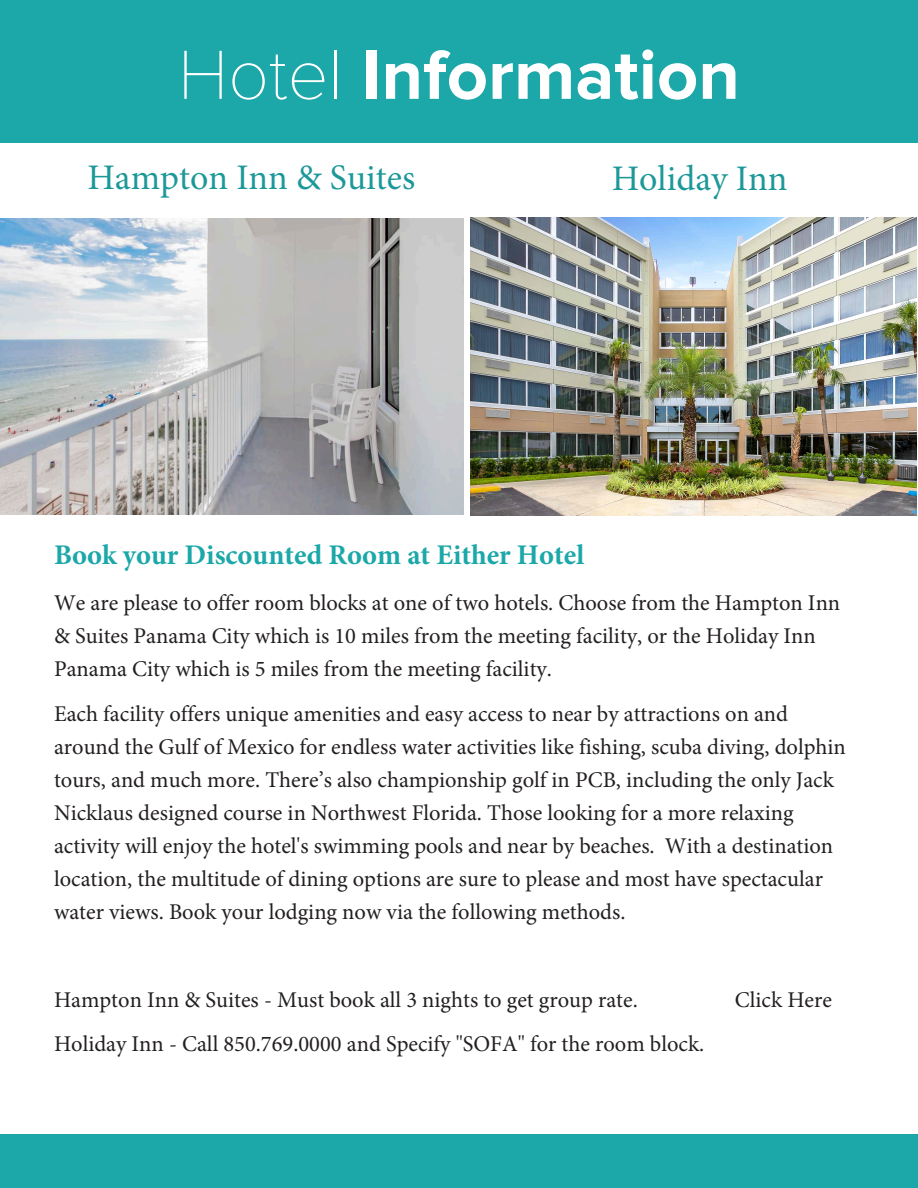
<style>
.page{position:relative;width:918px;height:1188px;background:#fff}
.page>*{position:absolute;margin:0;border:0;box-sizing:border-box;transform-origin:0 0}
.t1{font:700 72px "Proxima Nova";color:#fff}
.t2{font:36px "Minion Pro";color:#1d9899}
.t3{font:700 28.5px "Minion Pro";color:#1ca7a9}
.t4{font:22.5px/33px "Minion Pro";color:#231f20}
.s1{font-family:"Proxima Nova T";font-weight:100}
</style>
<div class="page">
<div style="left:0;top:0;width:918px;height:143px;background:#1ca7a9"></div>
<div style="left:0;top:1134px;width:918px;height:54px;background:#1ca7a9"></div>
<img style="left:0;top:219px;width:464px;height:295px">
<img style="left:470px;top:218px;width:447px;height:297px">
<h1 class="t1" style="left:178px;top:33px;width:563px"><span class="s1">Hotel</span> Information</h1>
<h2 class="t2" style="left:87px;top:154px;width:329px">Hampton Inn &amp; Suites</h2>
<h2 class="t2" style="left:612px;top:154px;width:177px">Holiday Inn</h2>
<p class="t3" style="left:54px;top:535px;width:532px">Book your Discounted Room at Either Hotel</p>
<p class="t4" style="left:54px;top:586px;width:788px">We are please to offer room blocks at one of two hotels. Choose from the Hampton Inn &amp; Suites Panama City which is 10 miles from the meeting facility, or the Holiday Inn<br>Panama City which is 5 miles from the meeting facility.</p>
<p class="t4" style="left:54px;top:697px;width:793px">Each facility offers unique amenities and easy access to near by attractions on and around the Gulf of Mexico for endless water activities like fishing, scuba diving, dolphin tours, and much more. There’s also championship golf in PCB, including the only Jack Nicklaus designed course in Northwest Florida. Those looking for a more relaxing activity will enjoy the hotel's swimming pools and near by beaches. With a destination location, the multitude of dining options are sure to please and most have spectacular water views. Book your lodging now via the following methods.</p>
<p class="t4" style="left:54px;top:983px;width:585px">Hampton Inn &amp; Suites - Must book all 3 nights to get group rate.</p>
<p class="t4" style="left:735px;top:983px;width:99px">Click Here</p>
<p class="t4" style="left:54px;top:1028px;width:652px">Holiday Inn - Call 850.769.0000 and Specify "SOFA" for the room block.</p>
</div>
